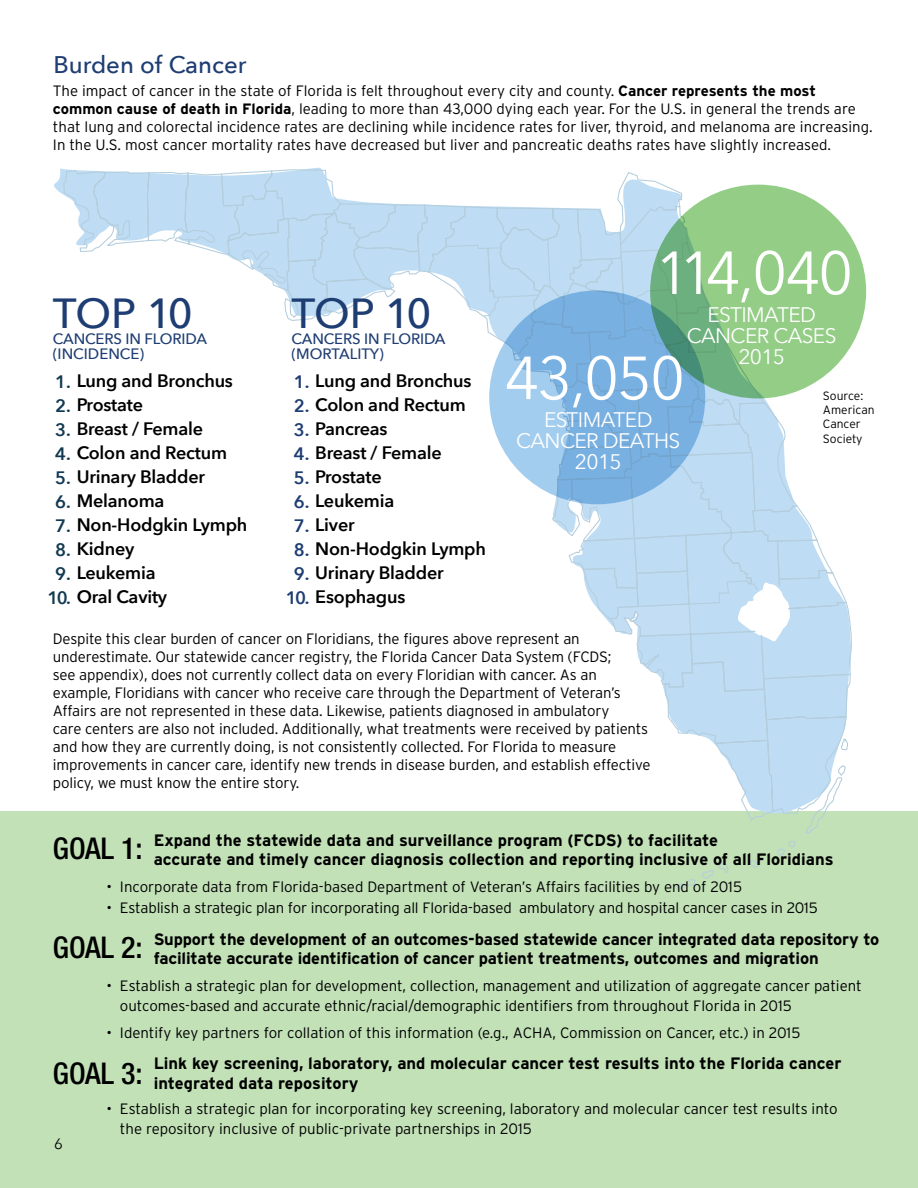
<style>
.page{position:relative;width:918px;height:1188px;background:#fff}
.page>*{position:absolute;margin:0;border:0;box-sizing:border-box;transform-origin:0 0}
.t1{font:60px/105.1px "Avenir Next";letter-spacing:-.03em;color:#fff}
.t2{font:500 42px "Avenir Next";letter-spacing:-.03em;color:#1e3d73}
.t3{font:500 condensed 30px "Helvetica Neue LT Std";color:#000}
.t4{font:500 24px "Avenir Next";color:#1e3d73}
.t5{font:21px/21px "Avenir Next";letter-spacing:-.03em;color:#fff;text-align:center}
.t6{font:600 18px "Avenir Next";letter-spacing:-.01em;color:#000}
.t7{font:700 16.5px/19.5px "Interstate";letter-spacing:-.01em;color:#000}
.t8{font:300 15px/18px "Interstate";letter-spacing:-.01em;color:#000}
.t9{font:500 15px/15px "Avenir Next";letter-spacing:-.01em;color:#1e3d73}
.t10{font:15px "Avenir Next";color:#000}
.t11{font:300 12px/14.4px "Interstate";color:#000}
.s1{font-weight:700}
.s2{color:#113951}
.s3{color:#1e3d73}
</style>
<div class="page">
<div style="left:0;top:811px;width:918px;height:377px;background:#c2e1b7"></div>
<svg style="left:62px;top:169px;width:162px;height:86px"></svg>
<svg style="left:224px;top:167px;width:641px;height:722px"></svg>
<svg style="left:489px;top:290px;width:216px;height:214px;background:#82b5e3"></svg>
<svg style="left:650px;top:185px;width:216px;height:213px;background:#88c483"></svg>
<h3 class="t4" style="left:53px;top:50px;width:195px">Burden of Cancer</h3>
<p class="t8" style="left:53px;top:82px;width:821px">The impact of cancer in the state of Florida is felt throughout every city and county. <span class="s1">Cancer represents the most common cause of death in Florida</span>, leading to more than 43,000 dying each year. For the U.S. in general the trends are that lung and colorectal incidence rates are declining while incidence rates for liver, thyroid, and melanoma are increasing.<br>In the U.S. most cancer mortality rates have decreased but liver and pancreatic deaths rates have slightly increased.</p>
<h2 class="t2" style="left:53px;top:288px;width:141px">TOP 10</h2>
<p class="t9" style="left:53px;top:332px;width:156px">CANCERS IN FLORIDA (INCIDENCE)</p>
<p class="t6" style="left:55px;top:370px;width:179px"><span class="s2">1.</span> Lung and Bronchus</p>
<p class="t6" style="left:55px;top:394px;width:89px"><span class="s2">2.</span> Prostate</p>
<p class="t6" style="left:55px;top:418px;width:150px"><span class="s2">3.</span> Breast / Female</p>
<p class="t6" style="left:55px;top:442px;width:174px"><span class="s2">4.</span> Colon and Rectum</p>
<p class="t6" style="left:55px;top:466px;width:152px"><span class="s2">5.</span> Urinary Bladder</p>
<p class="t6" style="left:55px;top:490px;width:111px"><span class="s2">6.</span> Melanoma</p>
<p class="t6" style="left:55px;top:514px;width:194px"><span class="s2">7.</span> Non-Hodgkin Lymph</p>
<p class="t6" style="left:55px;top:538px;width:81px"><span class="s2">8.</span> Kidney</p>
<p class="t6" style="left:55px;top:562px;width:102px"><span class="s2">9.</span> Leukemia</p>
<p class="t6" style="left:47px;top:586px;width:121px"><span class="s2">10.</span> Oral Cavity</p>
<h2 class="t2" style="left:292px;top:288px;width:141px">TOP 10</h2>
<p class="t9" style="left:292px;top:332px;width:156px">CANCERS IN FLORIDA (MORTALITY)</p>
<p class="t6" style="left:294px;top:370px;width:179px"><span class="s3">1.</span> Lung and Bronchus</p>
<p class="t6" style="left:294px;top:394px;width:174px"><span class="s3">2.</span> Colon and Rectum</p>
<p class="t6" style="left:294px;top:418px;width:95px"><span class="s3">3.</span> Pancreas</p>
<p class="t6" style="left:294px;top:442px;width:150px"><span class="s3">4.</span> Breast / Female</p>
<p class="t6" style="left:294px;top:466px;width:89px"><span class="s3">5.</span> Prostate</p>
<p class="t6" style="left:294px;top:490px;width:102px"><span class="s3">6.</span> Leukemia</p>
<p class="t6" style="left:294px;top:514px;width:63px"><span class="s3">7.</span> Liver</p>
<p class="t6" style="left:294px;top:538px;width:194px"><span class="s3">8.</span> Non-Hodgkin Lymph</p>
<p class="t6" style="left:294px;top:562px;width:152px"><span class="s3">9.</span> Urinary Bladder</p>
<p class="t6" style="left:286px;top:586px;width:121px"><span class="s3">10.</span> Esophagus</p>
<h1 class="t1" style="left:504px;top:221px;width:350px;text-indent:151px">114,040<br>43,050</h1>
<h3 class="t5" style="left:687px;top:304px;width:151px">ESTIMATED<br>CANCER CASES<br>2015</h3>
<p class="t11" style="left:823px;top:388px;width:53px">Source:<br>American<br>Cancer<br>Society</p>
<h3 class="t5" style="left:516px;top:409px;width:166px">ESTIMATED<br>CANCER DEATHS<br>2015</h3>
<p class="t8" style="left:53px;top:629px;width:599px">Despite this clear burden of cancer on Floridians, the figures above represent an underestimate. Our statewide cancer registry, the Florida Cancer Data System (FCDS;<br>see appendix), does not currently collect data on every Floridian with cancer. As an example, Floridians with cancer who receive care through the Department of Veteran’s Affairs are not represented in these data. Likewise, patients diagnosed in ambulatory<br>care centers are also not included. Additionally, what treatments were received by patients and how they are currently doing, is not consistently collected. For Florida to measure improvements in cancer care, identify new trends in disease burden, and establish effective policy, we must know the entire story.</p>
<p class="t7" style="left:154px;top:830px;width:681px">Expand the statewide data and surveillance program (FCDS) to facilitate<br>accurate and timely cancer diagnosis collection and reporting inclusive of all Floridians</p>
<p class="t8" style="left:106px;top:878px;width:637px">• Incorporate data from Florida-based Department of Veteran’s Affairs facilities by end of 2015</p>
<p class="t8" style="left:106px;top:899px;width:713px">• Establish a strategic plan for incorporating all Florida-based ambulatory and hospital cancer cases in 2015</p>
<p class="t7" style="left:154px;top:929px;width:727px">Support the development of an outcomes-based statewide cancer integrated data repository to facilitate accurate identification of cancer patient treatments, outcomes and migration</p>
<p class="t8" style="left:120px;top:976px;width:743px;line-height:19.5px;text-indent:-14px">• Establish a strategic plan for development, collection, management and utilization of aggregate cancer patient outcomes-based and accurate ethnic/racial/demographic identifiers from throughout Florida in 2015</p>
<p class="t8" style="left:106px;top:1023px;width:695px">• Identify key partners for collation of this information (e.g., ACHA, Commission on Cancer, etc.) in 2015</p>
<p class="t7" style="left:154px;top:1053px;width:689px">Link key screening, laboratory, and molecular cancer test results into the Florida cancer integrated data repository</p>
<p class="t8" style="left:120px;top:1099px;width:719px;line-height:19.5px;text-indent:-14px">• Establish a strategic plan for incorporating key screening, laboratory and molecular cancer test results into the repository inclusive of public-private partnerships in 2015</p>
<h3 class="t3" style="left:53px;top:831px;width:91px">GOAL 1:</h3>
<h3 class="t3" style="left:53px;top:929px;width:91px">GOAL 2:</h3>
<h3 class="t3" style="left:53px;top:1056px;width:91px">GOAL 3:</h3>
<p class="t10" style="left:54px;top:1135px;width:10px">6</p>
</div>
